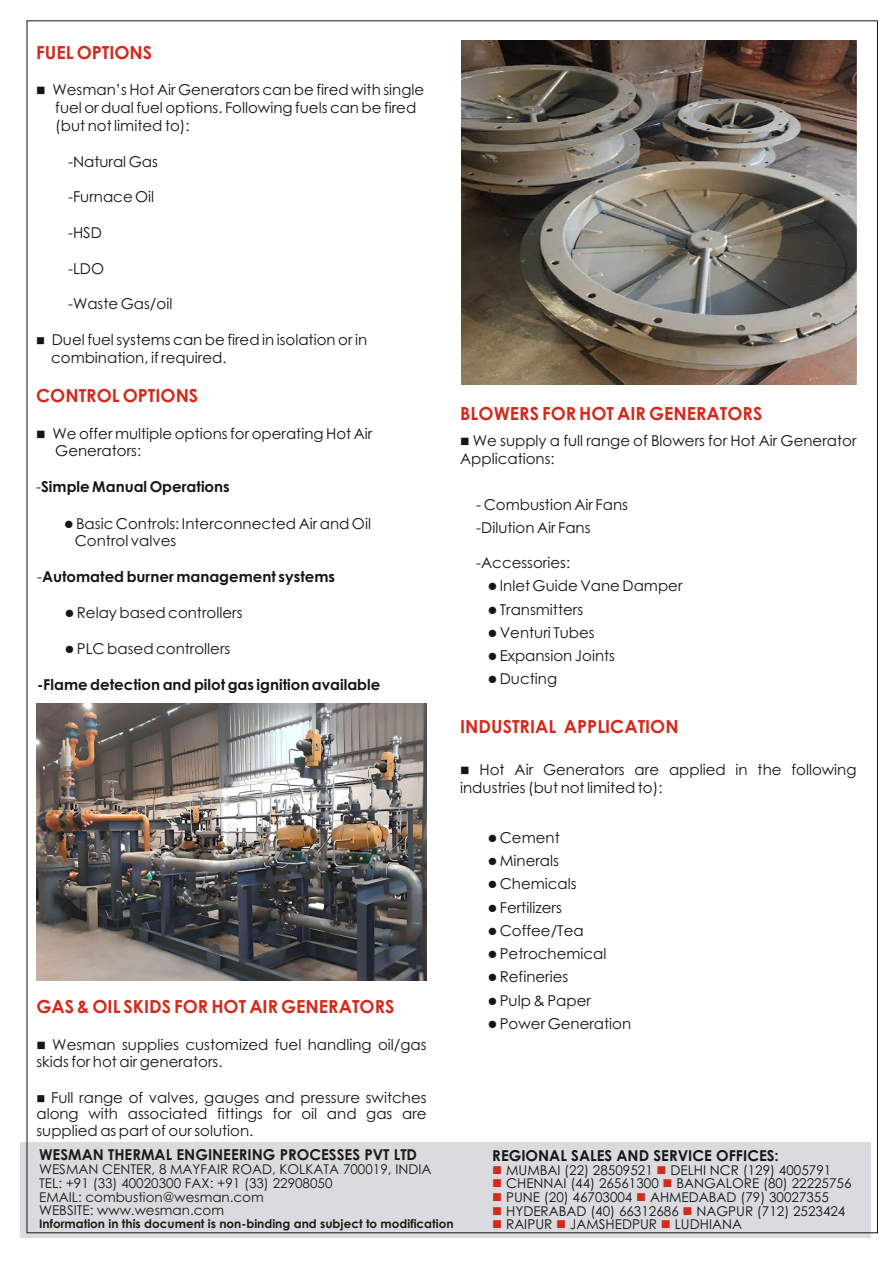
<style>
.page{position:relative;width:893px;height:1263px;background:#fff}
.page>*{position:absolute;margin:0;border:0;box-sizing:border-box;transform-origin:0 0}
.t1{font:700 18px "Century Gothic";color:#d32a1c}
.t2{font:15px/17.9px "Century Gothic";color:#151616}
.t3{font:700 15px "Century Gothic";color:#151616}
.t4{font:700 15px "Century Gothic";color:#1f1a17}
.t5{font:13.5px "Century Gothic";color:#151616}
.t6{font:13.5px/13.6px "Century Gothic";color:#1f1a17}
.t7{font:700 12px "Century Gothic";color:#1f1a17}
.s1{font-weight:400}
.s2{color:#d32a1c}
</style>
<div class="page">
<div style="left:20px;top:1141px;width:850px;height:96px;background:#d9dbde"></div>
<img style="left:462px;top:41px;width:394px;height:343px">
<img style="left:36px;top:703px;width:390px;height:277px">
<p class="t1" style="left:36px;top:45px;width:118px">FUEL OPTIONS</p>
<p class="t2" style="left:55px;top:82px;width:370px;text-indent:-19px">■ Wesman’s Hot Air Generators can be fired with single fuel or dual fuel options. Following fuels can be fired (but not limited to):</p>
<p class="t2" style="left:68px;top:153px;width:91px">-Natural Gas</p>
<p class="t2" style="left:68px;top:189px;width:88px">-Furnace Oil</p>
<p class="t2" style="left:68px;top:225px;width:35px">-HSD</p>
<p class="t2" style="left:68px;top:261px;width:38px">-LDO</p>
<p class="t2" style="left:68px;top:296px;width:106px">-Waste Gas/oil</p>
<p class="t2" style="left:51px;top:332px;width:318px;text-indent:-15px">■ Duel fuel systems can be fired in isolation or in combination, if required.</p>
<p class="t1" style="left:36px;top:389px;width:164px">CONTROL OPTIONS</p>
<p class="t2" style="left:55px;top:425px;width:319px;text-indent:-19px">■ We offer multiple options for operating Hot Air<br>Generators:</p>
<p class="t3" style="left:36px;top:481px;width:195px"><span class="s1">-</span>Simple Manual Operations</p>
<p class="t2" style="left:75px;top:515px;width:298px;text-indent:-11px">● Basic Controls: Interconnected Air and Oil<br>Control valves</p>
<p class="t3" style="left:37px;top:571px;width:300px"><span class="s1">-</span>Automated burner management systems</p>
<p class="t2" style="left:65px;top:605px;width:179px">● Relay based controllers</p>
<p class="t2" style="left:65px;top:641px;width:167px">● PLC based controllers</p>
<p class="t3" style="left:37px;top:679px;width:345px">-Flame detection and pilot gas ignition available</p>
<p class="t1" style="left:36px;top:1000px;width:360px">GAS &amp; OIL SKIDS FOR HOT AIR GENERATORS</p>
<p class="t2" style="left:36px;top:1037px;width:392px;line-height:17px">■ Wesman supplies customized fuel handling oil/gas skids for hot air generators.</p>
<p class="t2" style="left:36px;top:1090px;width:392px;line-height:17px;text-align:justify">■ Full range of valves, gauges and pressure switches along with associated fittings for oil and gas are supplied as part of our solution.</p>
<p class="t1" style="left:460px;top:407px;width:304px">BLOWERS FOR HOT AIR GENERATORS</p>
<p class="t2" style="left:460px;top:433px;width:398px">■ We supply a full range of Blowers for Hot Air Generator<br>Applications:</p>
<p class="t2" style="left:476px;top:494px;width:153px;line-height:23.2px">- Combustion Air Fans -Dilution Air Fans</p>
<p class="t2" style="left:476px;top:555px;width:95px">-Accessories:</p>
<p class="t2" style="left:488px;top:578px;width:196px">● Inlet Guide Vane Damper</p>
<p class="t2" style="left:488px;top:601px;width:97px">● Transmitters</p>
<p class="t2" style="left:488px;top:625px;width:108px">● Venturi Tubes</p>
<p class="t2" style="left:488px;top:648px;width:129px">● Expansion Joints</p>
<p class="t2" style="left:488px;top:671px;width:71px">● Ducting</p>
<p class="t1" style="left:460px;top:719px;width:220px">INDUSTRIAL APPLICATION</p>
<p class="t2" style="left:460px;top:762px;width:398px">■ Hot Air Generators are applied in the following industries (but not limited to):</p>
<p class="t2" style="left:488px;top:830px;width:74px">● Cement</p>
<p class="t2" style="left:488px;top:853px;width:73px">● Minerals</p>
<p class="t2" style="left:488px;top:876px;width:90px">● Chemicals</p>
<p class="t2" style="left:488px;top:900px;width:76px">● Fertilizers</p>
<p class="t2" style="left:488px;top:923px;width:97px">● Coffee/Tea</p>
<p class="t2" style="left:488px;top:946px;width:120px">● Petrochemical</p>
<p class="t2" style="left:488px;top:969px;width:82px">● Refineries</p>
<p class="t2" style="left:488px;top:993px;width:105px">● Pulp &amp; Paper</p>
<p class="t2" style="left:488px;top:1016px;width:145px">● Power Generation</p>
<p class="t4" style="left:39px;top:1149px;width:380px">WESMAN THERMAL ENGINEERING PROCESSES PVT LTD</p>
<p class="t6" style="left:39px;top:1164px;width:394px">WESMAN CENTER, 8 MAYFAIR ROAD, KOLKATA 700019, INDIA TEL: +91 (33) 40020300 FAX: +91 (33) 22908050<br>EMAIL: combustion@wesman.com<br>WEBSITE: www.wesman.com</p>
<p class="t7" style="left:39px;top:1219px;width:416px">Information in this document is non-binding and subject to modification</p>
<p class="t3" style="left:492px;top:1149px;width:288px">REGIONAL SALES AND SERVICE OFFICES:</p>
<p class="t5" style="left:492px;top:1164px;width:340px"><span class="s2">■</span> MUMBAI (22) 28509521 <span class="s2">■</span> DELHI NCR (129) 4005791</p>
<p class="t5" style="left:492px;top:1178px;width:361px"><span class="s2">■</span> CHENNAI (44) 26561300 <span class="s2">■</span> BANGALORE (80) 22225756</p>
<p class="t5" style="left:492px;top:1192px;width:338px"><span class="s2">■</span> PUNE (20) 46703004 <span class="s2">■</span> AHMEDABAD (79) 30027355</p>
<p class="t5" style="left:492px;top:1206px;width:355px"><span class="s2">■</span> HYDERABAD (40) 66312686 <span class="s2">■</span> NAGPUR (712) 2523424</p>
<p class="t5" style="left:492px;top:1219px;width:251px"><span class="s2">■</span> RAIPUR <span class="s2">■</span> JAMSHEDPUR <span class="s2">■</span> LUDHIANA</p>
</div>
